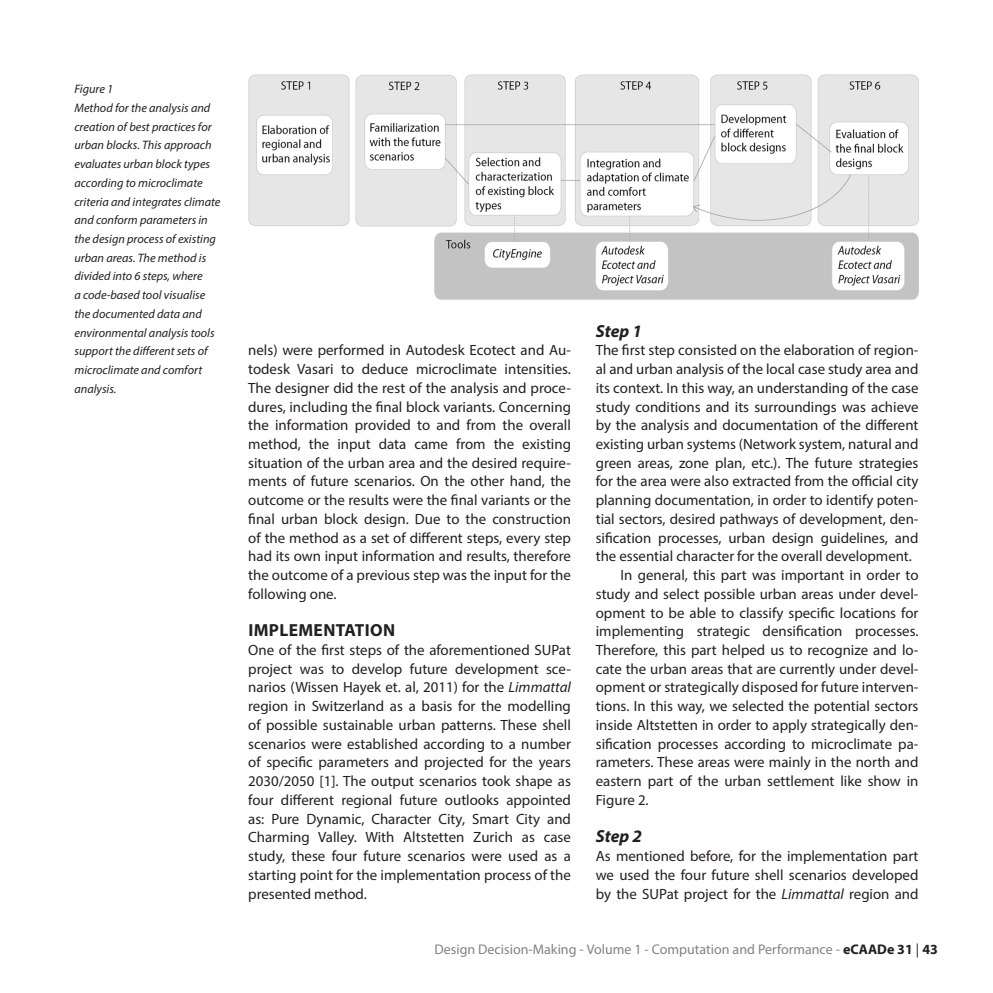
<style>
.page{position:relative;width:993px;height:993px;background:#fff}
.page>*{position:absolute;margin:0;border:0;box-sizing:border-box;transform-origin:0 0}
.Heading_1{font:700 17.5px "Myriad Pro";letter-spacing:.02em;color:#231f20}
.Heading_2{font:italic 700 17.5px "Myriad Pro";color:#231f20}
.Paragraph_First{font:14.88px/18.7px "Myriad Pro";color:#231f20;text-align:justify}
.Paragraph{font:14.88px/18.7px "Myriad Pro";color:#231f20;text-align:justify}
.t1{font:14px "Myriad Pro";color:#808285}
.Captions{font:italic 12.25px/18.7px "Myriad Pro";color:#231f20}
.s1{font-style:italic}
.s2{font-weight:700;color:#231f20}
.s3{color:#231f20}
</style>
<div class="page">
<img style="left:248px;top:74px;width:670px;height:225px">
<p class="Captions" style="left:74px;top:79px;width:147px">Figure 1<br>Method for the analysis and creation of best practices for urban blocks. This approach evaluates urban block types according to microclimate criteria and integrates climate and conform parameters in the design process of existing urban areas. The method is divided into 6 steps, where<br>a code-based tool visualise the documented data and environmental analysis tools support the different sets of microclimate and comfort analysis.</p>
<p class="Paragraph" style="left:248px;top:340px;width:324px">nels) were performed in Autodesk Ecotect and Au&shy;todesk Vasari to deduce microclimate intensities.<br>The designer did the rest of the analysis and proce&shy;dures, including the final block variants. Concerning the information provided to and from the overall method, the input data came from the existing situation of the urban area and the desired require&shy;ments of future scenarios. On the other hand, the outcome or the results were the final variants or the final urban block design. Due to the construction of the method as a set of different steps, every step had its own input information and results, therefore the outcome of a previous step was the input for the following one.</p>
<p class="Heading_1" style="left:248px;top:618px;width:148px">IMPLEMENTATION</p>
<p class="Paragraph_First" style="left:248px;top:640px;width:324px">One of the first steps of the aforementioned SUPat project was to develop future development sce&shy;narios (Wissen Hayek et. al, 2011) for the <span class="s1">Limmattal </span>region in Switzerland as a basis for the modelling of possible sustainable urban patterns. These shell scenarios were established according to a number of specific parameters and projected for the years 2030/2050 [1]. The output scenarios took shape as four different regional future outlooks appointed as: Pure Dynamic, Character City, Smart City and Charming Valley. With Altstetten Zurich as case study, these four future scenarios were used as a starting point for the implementation process of the presented method.</p>
<p class="Heading_2" style="left:595px;top:319px;width:48px">Step 1</p>
<p class="Paragraph_First" style="left:595px;top:340px;width:324px">The first step consisted on the elaboration of region&shy;al and urban analysis of the local case study area and its context. In this way, an understanding of the case study conditions and its surroundings was achieve by the analysis and documentation of the different existing urban systems (Network system, natural and green areas, zone plan, etc.). The future strategies for the area were also extracted from the official city planning documentation, in order to identify poten&shy;tial sectors, desired pathways of development, den&shy;sification processes, urban design guidelines, and the essential character for the overall development.</p>
<p class="Paragraph" style="left:595px;top:565px;width:324px;text-indent:25px">In general, this part was important in order to study and select possible urban areas under devel&shy;opment to be able to classify specific locations for implementing strategic densification processes.<br>Therefore, this part helped us to recognize and lo&shy;cate the urban areas that are currently under devel&shy;opment or strategically disposed for future interven&shy;tions. In this way, we selected the potential sectors inside Altstetten in order to apply strategically den&shy;sification processes according to microclimate pa&shy;rameters. These areas were mainly in the north and eastern part of the urban settlement like show in Figure 2.</p>
<p class="Heading_2" style="left:595px;top:824px;width:48px">Step 2</p>
<p class="Paragraph_First" style="left:595px;top:846px;width:324px">As mentioned before, for the implementation part we used the four future shell scenarios developed by the SUPat project for the <span class="s1">Limmattal</span> region and</p>
<p class="t1" style="left:434px;top:940px;width:505px">Design Decision-Making - Volume 1 - Computation and Performance - <span class="s2">eCAADe 31</span> <span class="s3">|</span> <span class="s2">43</span></p>
</div>
